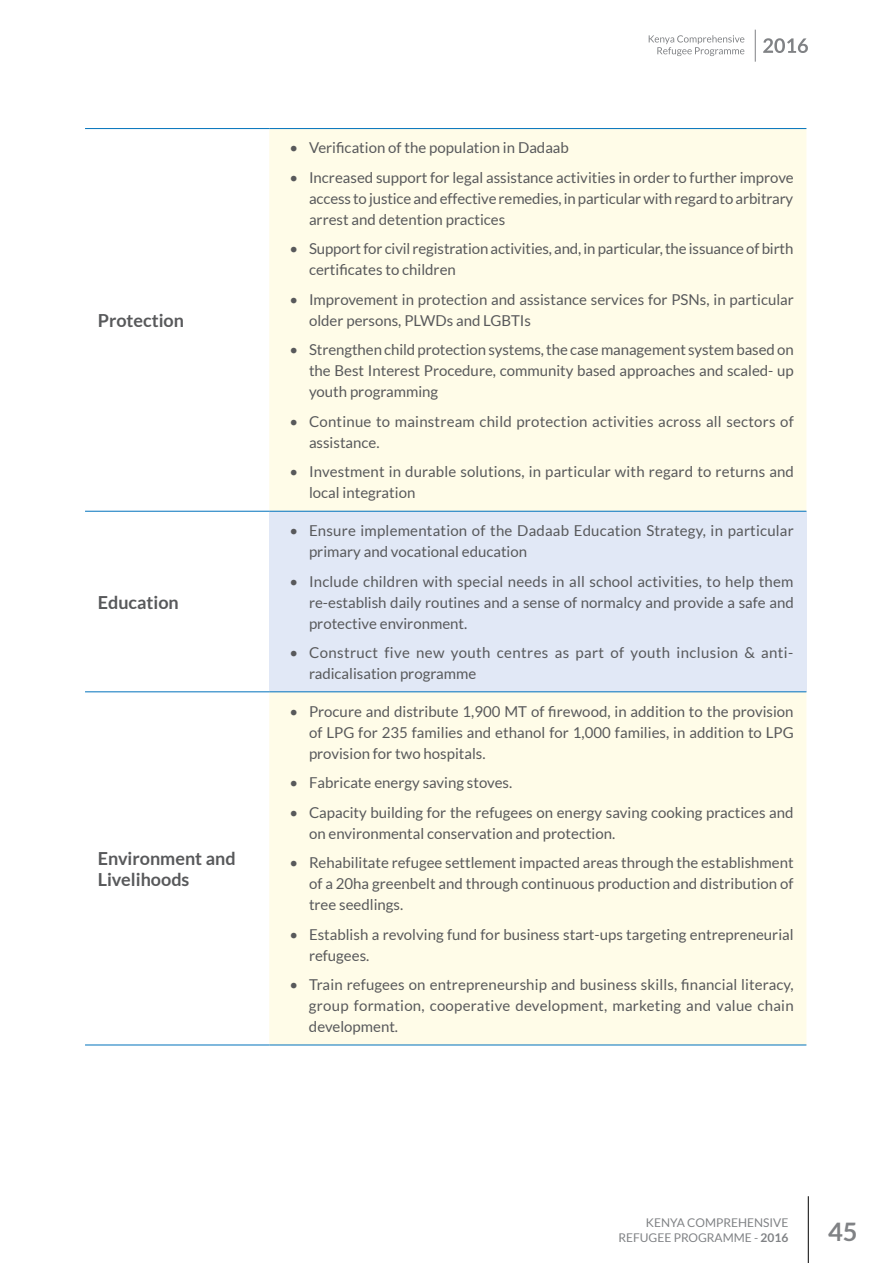
<style>
.page{position:relative;width:893px;height:1263px;background:#fff}
.page>*{position:absolute;margin:0;border:0;box-sizing:border-box;transform-origin:0 0}
.t1{font:700 25.5px "Lato";color:#808285}
.t2{font:700 18px/21px "Lato";color:#58595b}
.t3{font:15px/21px "Lato";color:#58595b}
.t4{font:15px/21px "Lato";letter-spacing:.025em;color:#58595b}
.t5{font:12px/14.4px "Lato";color:#808285;text-align:right}
.s1{font-weight:700}
</style>
<div class="page">
<hr style="left:808px;top:1196px;width:1px;height:67px;background:#000">
<svg style="left:649px;top:35px;width:95px;height:21px"></svg>
<svg style="left:763px;top:38px;width:45px;height:15px"></svg>
<hr style="left:755px;top:30px;width:1px;height:32px;background:#808285">
<div style="left:269px;top:129px;width:537px;height:915px;background:#fffce8"></div>
<div style="left:269px;top:511px;width:537px;height:181px;background:#e1e8f6"></div>
<hr style="left:85px;top:128px;width:184px;height:1px;background:#0072bc">
<hr style="left:269px;top:128px;width:537px;height:1px;background:#0072bc">
<hr style="left:85px;top:511px;width:184px;height:1px;background:#0072bc">
<hr style="left:269px;top:511px;width:537px;height:1px;background:#0072bc">
<hr style="left:85px;top:691px;width:184px;height:1px;background:#0072bc">
<hr style="left:269px;top:691px;width:537px;height:1px;background:#0072bc">
<hr style="left:85px;top:1044px;width:184px;height:1px;background:#0072bc">
<hr style="left:269px;top:1044px;width:537px;height:1px;background:#0072bc">
<p class="t2" style="left:98px;top:310px;width:88px">Protection</p>
<p class="t2" style="left:98px;top:591px;width:83px">Education</p>
<p class="t2" style="left:98px;top:848px;width:139px">Environment and<br>Livelihoods</p>
<p class="t3" style="left:290px;top:137px;width:281px">• Verification of the population in Dadaab</p>
<p class="t3" style="left:309px;top:167px;width:486px;text-align:justify;text-indent:-20px">• Increased support for legal assistance activities in order to further improve access to justice and effective remedies, in particular with regard to arbitrary arrest and detention practices</p>
<p class="t3" style="left:309px;top:238px;width:486px;text-indent:-20px">• Support for civil registration activities, and, in particular, the issuance of birth certificates to children</p>
<p class="t3" style="left:309px;top:289px;width:486px;text-indent:-20px">• Improvement in protection and assistance services for PSNs, in particular older persons, PLWDs and LGBTIs</p>
<p class="t3" style="left:309px;top:339px;width:486px;text-align:justify;text-indent:-20px">• Strengthen child protection systems, the case management system based on the Best Interest Procedure, community based approaches and scaled- up youth programming</p>
<p class="t3" style="left:309px;top:411px;width:486px;text-indent:-20px">• Continue to mainstream child protection activities across all sectors of assistance.</p>
<p class="t3" style="left:309px;top:461px;width:486px;text-indent:-20px">• Investment in durable solutions, in particular with regard to returns and local integration</p>
<p class="t3" style="left:309px;top:520px;width:486px;text-indent:-20px">• Ensure implementation of the Dadaab Education Strategy, in particular primary and vocational education</p>
<p class="t3" style="left:309px;top:570px;width:486px;text-align:justify;text-indent:-20px">• Include children with special needs in all school activities, to help them re-establish daily routines and a sense of normalcy and provide a safe and protective environment.</p>
<p class="t4" style="left:309px;top:642px;width:486px;text-indent:-20px">• Construct five new youth centres as part of youth inclusion &amp; anti&shy;radicalisation programme</p>
<p class="t3" style="left:309px;top:701px;width:486px;text-align:justify;text-indent:-19px">• Procure and distribute 1,900 MT of firewood, in addition to the provision of LPG for 235 families and ethanol for 1,000 families, in addition to LPG provision for two hospitals.</p>
<p class="t3" style="left:289px;top:772px;width:224px">• Fabricate energy saving stoves.</p>
<p class="t3" style="left:309px;top:802px;width:486px;text-indent:-20px">• Capacity building for the refugees on energy saving cooking practices and on environmental conservation and protection.</p>
<p class="t3" style="left:309px;top:852px;width:486px;text-align:justify;text-indent:-20px">• Rehabilitate refugee settlement impacted areas through the establishment of a 20ha greenbelt and through continuous production and distribution of tree seedlings.</p>
<p class="t3" style="left:309px;top:924px;width:486px;text-indent:-20px">• Establish a revolving fund for business start-ups targeting entrepreneurial refugees.</p>
<p class="t3" style="left:309px;top:974px;width:486px;text-align:justify;text-indent:-19px">• Train refugees on entrepreneurship and business skills, financial literacy, group formation, cooperative development, marketing and value chain development.</p>
<p class="t5" style="left:618px;top:1215px;width:172px">KENYA COMPREHENSIVE<br>REFUGEE PROGRAMME - <span class="s1">2016</span></p>
<h1 class="t1" style="left:828px;top:1217px;width:31px">45</h1>
</div>
